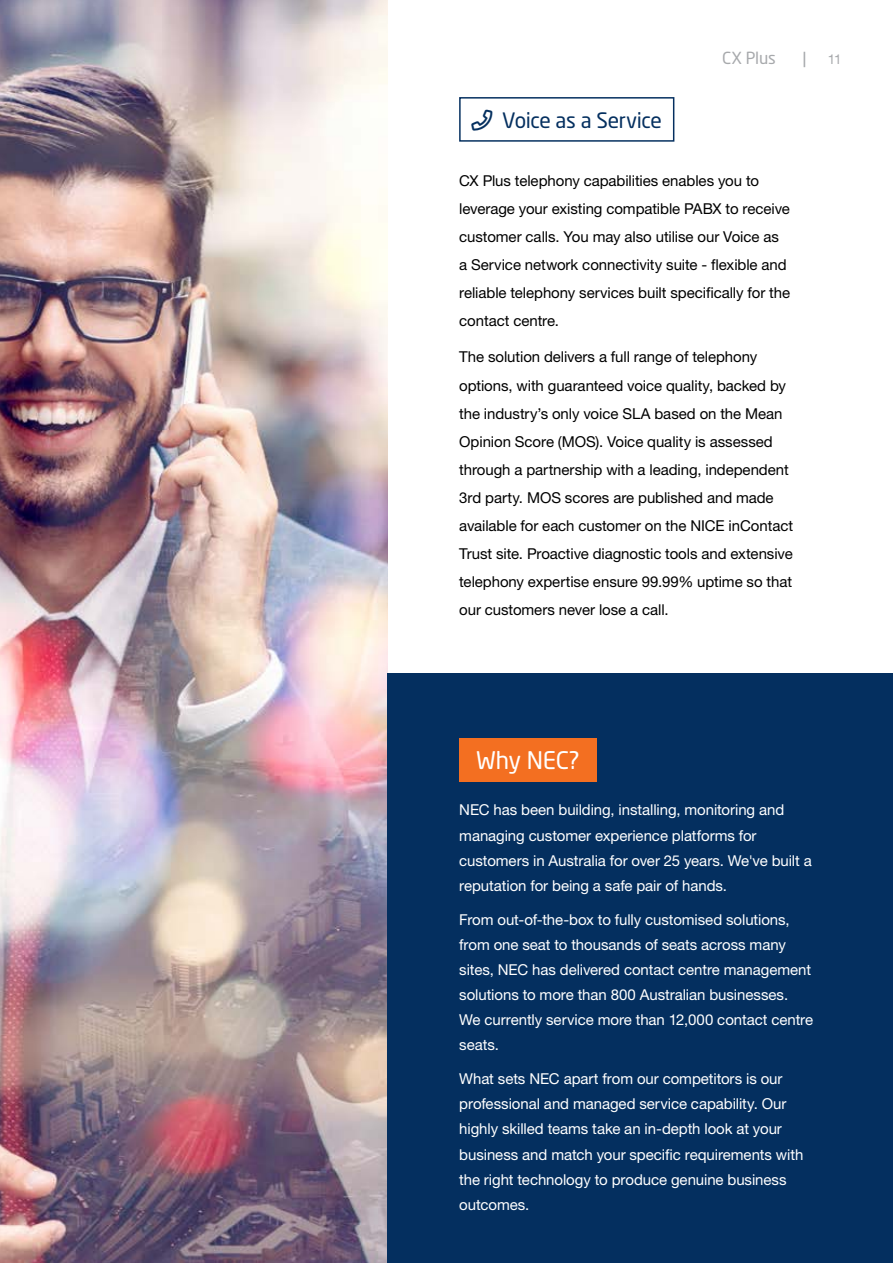
<style>
.page{position:relative;width:893px;height:1263px;background:#fff}
.page>*{position:absolute;margin:0;border:0;box-sizing:border-box;transform-origin:0 0}
.t1{font:24px "Neo Sans Std";letter-spacing:-.015em;color:#fff}
.t2{font:21px "Neo Sans Std";letter-spacing:-.02em;color:#042f5f}
.t3{font:16.5px "Neo Sans Std";letter-spacing:-.015em;color:#a7a9ac}
.t4{font:15px/28px "Helvetica Neue LT Std";letter-spacing:-.005em;color:#000}
.t5{font:15px/25.2px "Helvetica Neue LT Std";letter-spacing:-.005em;color:#fff}
.t6{font:13.5px "Helvetica Neue LT Std";color:#a7a9ac}
</style>
<div class="page">
<div style="left:459px;top:97px;width:215px;height:45px;border:1px solid #042f5f"></div>
<img style="left:0;top:0;width:388px;height:1263px">
<div style="left:388px;top:673px;width:505px;height:590px;background:#042f5f"></div>
<div style="left:459px;top:738px;width:138px;height:44px;background:#f36f21"></div>
<h2 class="t2" style="left:471px;top:107px;width:192px">□■ Voice as a Service</h2>
<p class="t3" style="left:722px;top:48px;width:55px">CX Plus</p>
<p class="t3" style="left:803px;top:48px;width:6px">|</p>
<p class="t6" style="left:828px;top:51px;width:15px">11</p>
<p class="t4" style="left:459px;top:166px;width:332px">CX Plus telephony capabilities enables you to leverage your existing compatible PABX to receive customer calls. You may also utilise our Voice as a Service network connectivity suite - flexible and reliable telephony services built specifically for the contact centre.</p>
<p class="t4" style="left:459px;top:343px;width:335px">The solution delivers a full range of telephony options, with guaranteed voice quality, backed by the industry’s only voice SLA based on the Mean Opinion Score (MOS). Voice quality is assessed through a partnership with a leading, independent 3rd party. MOS scores are published and made available for each customer on the NICE inContact Trust site. Proactive diagnostic tools and extensive telephony expertise ensure 99.99% uptime so that our customers never lose a call.</p>
<h1 class="t1" style="left:476px;top:745px;width:105px">Why NEC?</h1>
<p class="t5" style="left:459px;top:797px;width:354px">NEC has been building, installing, monitoring and managing customer experience platforms for customers in Australia for over 25 years. We've built a reputation for being a safe pair of hands.</p>
<p class="t5" style="left:459px;top:906px;width:355px">From out-of-the-box to fully customised solutions, from one seat to thousands of seats across many sites, NEC has delivered contact centre management solutions to more than 800 Australian businesses.<br>We currently service more than 12,000 contact centre seats.</p>
<p class="t5" style="left:459px;top:1066px;width:346px">What sets NEC apart from our competitors is our professional and managed service capability. Our highly skilled teams take an in-depth look at your business and match your specific requirements with the right technology to produce genuine business outcomes.</p>
</div>
